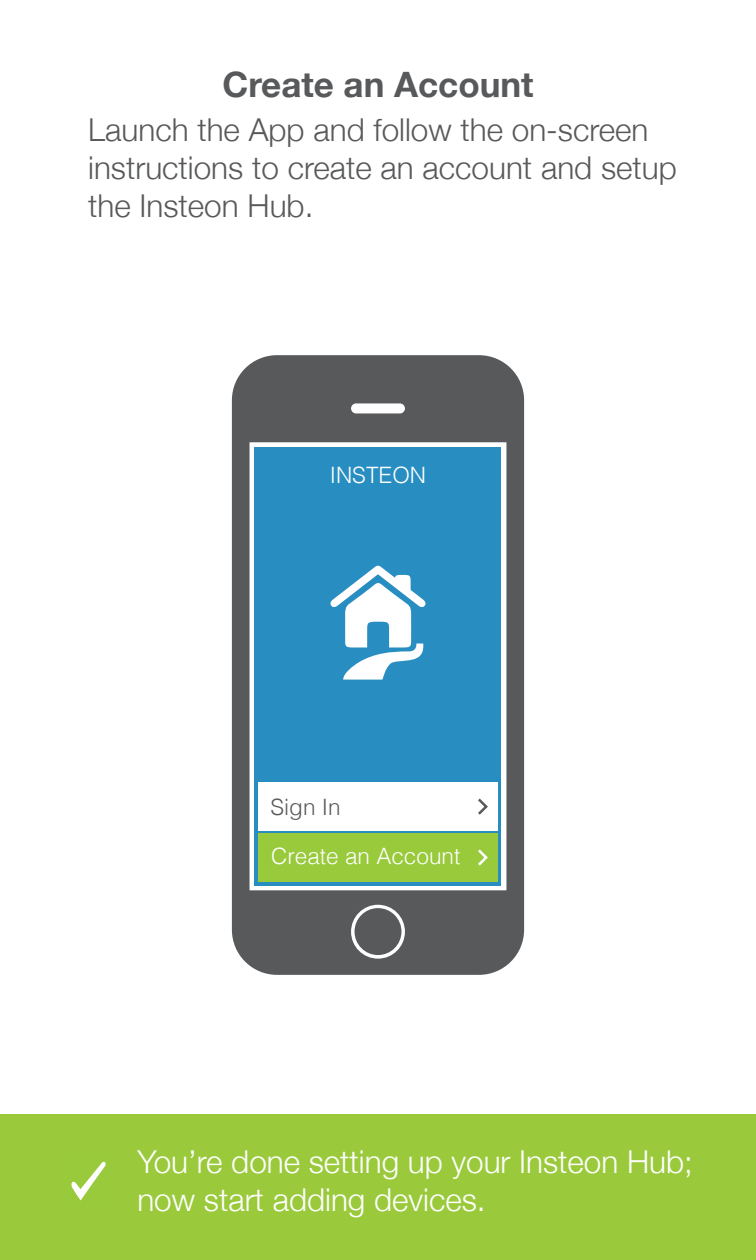
<style>
.page{position:relative;width:756px;height:1260px;background:#fff}
.page>*{position:absolute;margin:0;border:0;box-sizing:border-box;transform-origin:0 0}
.t1{font:700 35px "Helvetica Neue";color:#58595b}
.t2{font:300 31.5px/37.8px "Helvetica Neue";color:#58595b}
.t3{font:300 31.5px/37.8px "Helvetica Neue";color:#fff}
.t4{font:300 22.4px "Helvetica";color:#fff}
.t5{font:300 22.4px "Helvetica";color:#58595b}
</style>
<div class="page">
<div style="left:0;top:1114px;width:756px;height:146px;background:#9aca3c"></div>
<svg style="left:232px;top:355px;width:292px;height:620px"></svg>
<div style="left:258px;top:833px;width:240px;height:49px;background:#99ca3c"></div>
<div style="left:258px;top:783px;width:240px;height:48px;background:#fff"></div>
<svg style="left:478px;top:798px;width:10px;height:17px"></svg>
<svg style="left:478px;top:849px;width:10px;height:17px"></svg>
<svg style="left:71px;top:1161px;width:35px;height:39px"></svg>
<p class="t1" style="left:222px;top:57px;width:313px">Create an Account</p>
<p class="t2" style="left:88px;top:110px;width:590px">Launch the App and follow the on-screen instructions to create an account and setup the Insteon Hub.</p>
<p class="t4" style="left:330px;top:456px;width:98px">INSTEON</p>
<p class="t5" style="left:270px;top:788px;width:72px">Sign In</p>
<p class="t4" style="left:271px;top:837px;width:191px">Create an Account</p>
<p class="t3" style="left:137px;top:1141px;width:557px">You’re done setting up your Insteon Hub; now start adding devices.</p>
</div>
